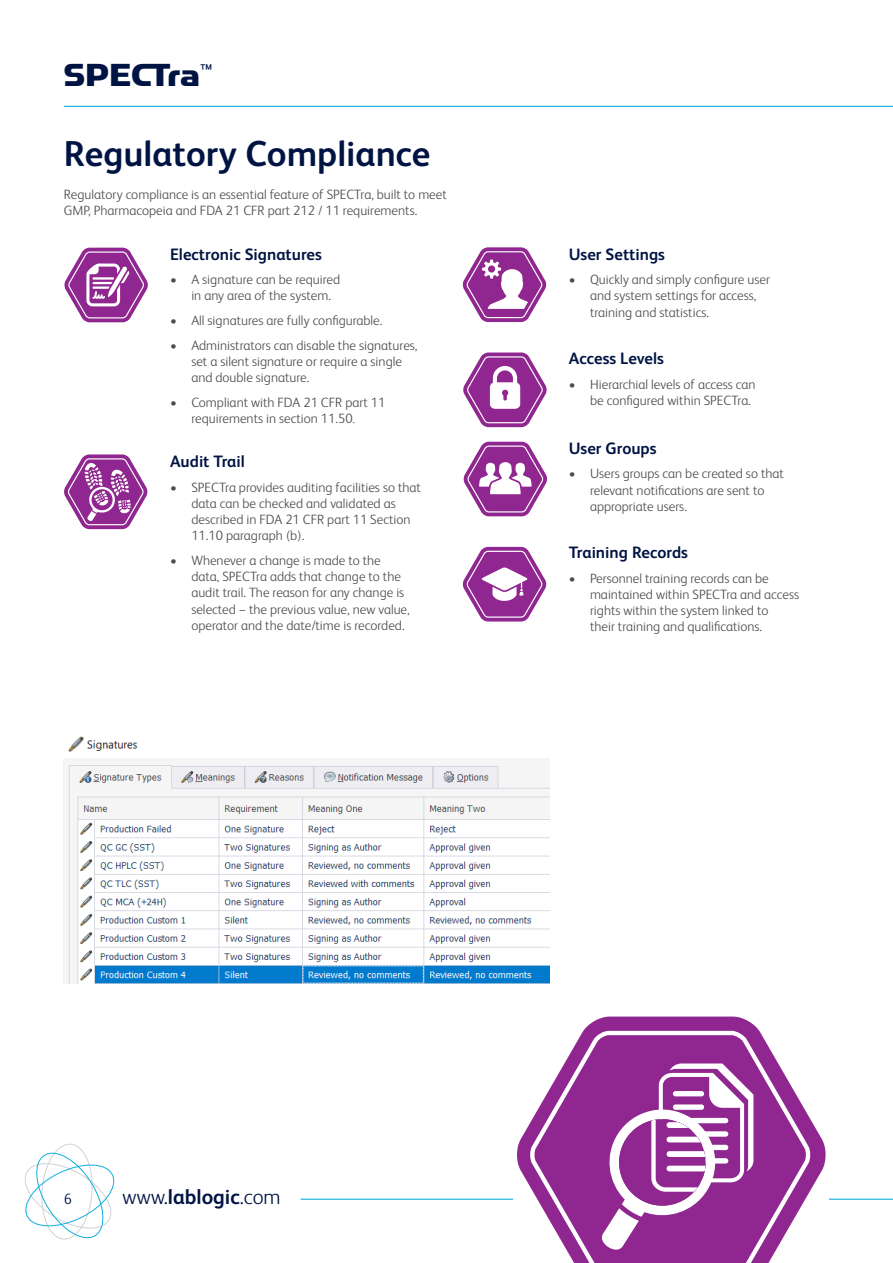
<style>
.page{position:relative;width:893px;height:1263px;background:#fff}
.page>*{position:absolute;margin:0;border:0;box-sizing:border-box;transform-origin:0 0}
.t1{font:700 36px "FS Albert Pro";color:#001443}
.t2{font:36px "Simian Display Chimpanzee";letter-spacing:-.005em;color:#001443}
.t3{font:300 21px "FS Albert Pro";letter-spacing:.005em;color:#001443}
.t4{font:700 16.5px "FS Albert Pro";color:#001443}
.t5{font:300 15px "FS Albert Pro";color:#001443}
.t6{font:300 13.5px/16.2px "FS Albert Pro";color:#4b4c4d}
.s1{font-style:italic}
.s2{font-weight:700}
</style>
<div class="page">
<hr style="left:64px;top:106px;width:829px;height:1px;background:#0eb0df">
<hr style="left:829px;top:1198px;width:64px;height:2px;background:#0eb0df">
<svg style="left:24px;top:1143px;width:91px;height:97px"></svg>
<svg style="left:462px;top:247px;width:84px;height:75px"></svg>
<svg style="left:463px;top:352px;width:84px;height:75px"></svg>
<svg style="left:462px;top:547px;width:85px;height:74px"></svg>
<svg style="left:463px;top:442px;width:84px;height:74px"></svg>
<svg style="left:64px;top:248px;width:84px;height:74px"></svg>
<svg style="left:64px;top:454px;width:84px;height:75px"></svg>
<img style="left:68px;top:736px;width:481px;height:247px">
<svg style="left:517px;top:1016px;width:309px;height:168px"></svg>
<svg style="left:526px;top:1029px;width:288px;height:234px"></svg>
<svg style="left:597px;top:1063px;width:156px;height:193px"></svg>
<hr style="left:301px;top:1198px;width:212px;height:2px;background:#0eb0df">
<p class="t2" style="left:64px;top:56px;width:150px">SPECTra<sup>™</sup></p>
<p class="t1" style="left:64px;top:128px;width:368px">Regulatory Compliance</p>
<p class="t6" style="left:64px;top:186px;width:385px">Regulatory compliance is an essential feature of SPECTra, built to meet<br>GMP, Pharmacopeia and FDA 21 CFR part 212 / 11 requirements.</p>
<p class="t4" style="left:170px;top:242px;width:153px">Electronic Signatures</p>
<p class="t6" style="left:191px;top:271px;width:150px;text-indent:-21px">• A signature can be required in any area of the system.</p>
<p class="t6" style="left:170px;top:312px;width:214px">• All signatures are fully configurable.</p>
<p class="t6" style="left:191px;top:336px;width:228px;text-indent:-21px">• Administrators can disable the signatures, set a silent signature or require a single and double signature.</p>
<p class="t6" style="left:191px;top:393px;width:195px;text-indent:-21px">• Compliant with FDA 21 CFR part 11 requirements in section 11.50<span class="s1">.</span></p>
<p class="t4" style="left:170px;top:450px;width:76px">Audit Trail</p>
<p class="t6" style="left:191px;top:478px;width:231px;text-indent:-21px">• SPECTra provides auditing facilities so that data can be checked and validated as described in FDA 21 CFR part 11 Section 11.10 paragraph (b).</p>
<p class="t6" style="left:191px;top:551px;width:220px;text-indent:-21px">• Whenever a change is made to the data, SPECTra adds that change to the audit trail. The reason for any change is selected − the previous value, new value, operator and the date/time is recorded.</p>
<p class="t4" style="left:569px;top:242px;width:98px">User Settings</p>
<p class="t6" style="left:590px;top:271px;width:181px;text-indent:-21px">• Quickly and simply configure user and system settings for access, training and statistics.</p>
<p class="t4" style="left:569px;top:347px;width:96px">Access Levels</p>
<p class="t6" style="left:590px;top:375px;width:167px;text-indent:-21px">• Hierarchial levels of access can be configured within SPECTra.</p>
<p class="t4" style="left:569px;top:436px;width:89px">User Groups</p>
<p class="t6" style="left:590px;top:465px;width:195px;text-indent:-21px">• Users groups can be created so that relevant notifications are sent to appropriate users.</p>
<p class="t4" style="left:569px;top:541px;width:121px">Training Records</p>
<p class="t6" style="left:590px;top:569px;width:211px;text-indent:-21px">• Personnel training records can be maintained within SPECTra and access rights within the system linked to<br>their training and qualifications.</p>
<p class="t5" style="left:64px;top:1189px;width:10px">6</p>
<p class="t3" style="left:122px;top:1182px;width:160px">www.<span class="s2">lablogic</span>.com</p>
</div>
